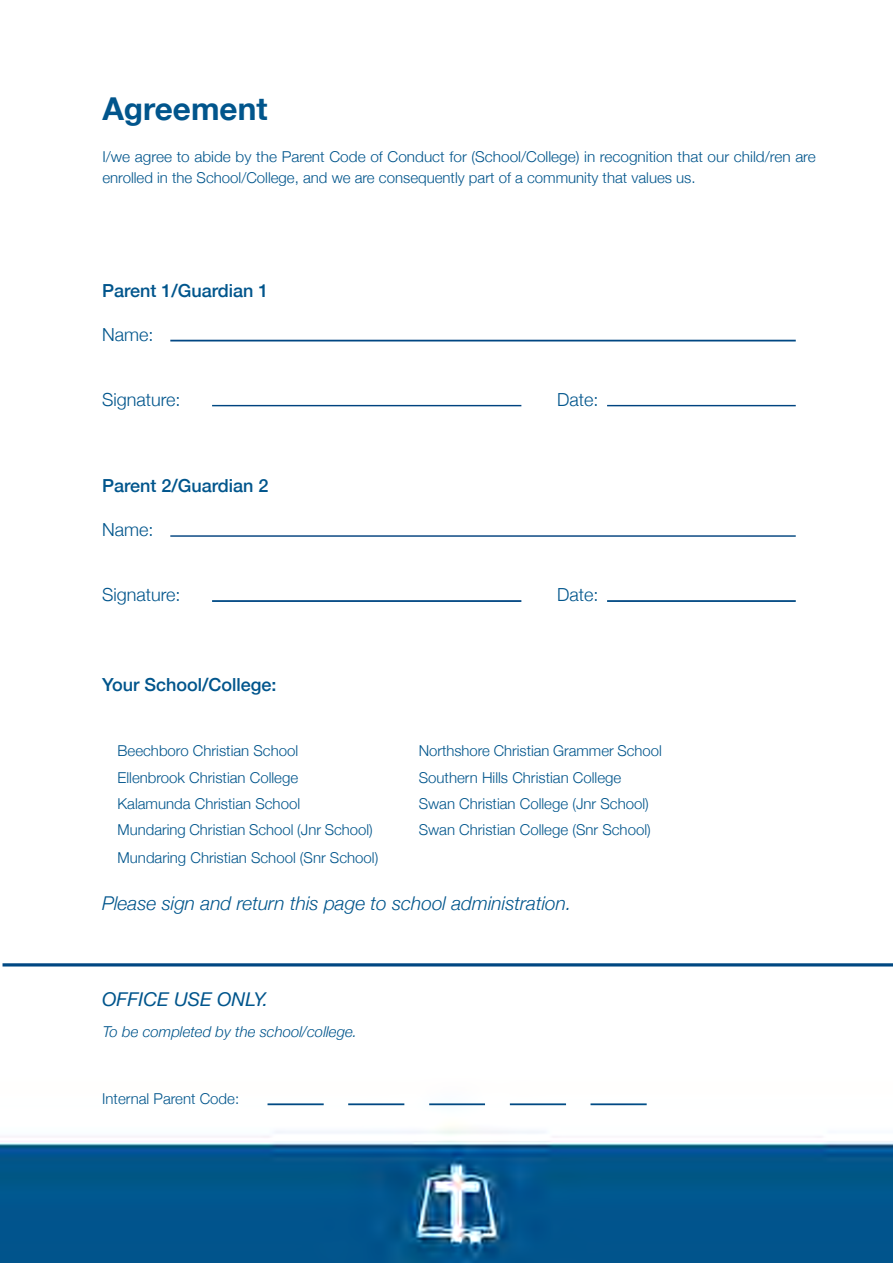
<style>
.page{position:relative;width:893px;height:1263px;background:#fff}
.page>*{position:absolute;margin:0;border:0;box-sizing:border-box;transform-origin:0 0}
.t1{font:700 31.5px "Helvetica Neue";color:#01558c}
.t2{font:italic 300 19.05px "Helvetica Neue";color:#01558c}
.t3{font:italic 19.05px "Helvetica Neue";color:#01558c}
.t4{font:500 18px "Helvetica Neue";color:#01558c}
.t5{font:300 18px "Helvetica Neue";color:#01558c}
.t6{font:300 15px/21.3px "Helvetica Neue";color:#01558c}
.t7{font:italic 300 15px "Helvetica Neue";color:#01558c}
</style>
<div class="page">
<img style="left:0;top:339px;width:893px;height:923px">
<h1 class="t1" style="left:102px;top:84px;width:167px">Agreement</h1>
<p class="t6" style="left:102px;top:145px;width:715px">I/we agree to abide by the Parent Code of Conduct for (School/College) in recognition that our child/ren are enrolled in the School/College, and we are consequently part of a community that values us.</p>
<p class="t4" style="left:102px;top:276px;width:168px">Parent 1/Guardian 1</p>
<p class="t5" style="left:102px;top:320px;width:53px">Name:</p>
<p class="t5" style="left:102px;top:385px;width:80px">Signature:</p>
<p class="t5" style="left:557px;top:385px;width:43px">Date:</p>
<p class="t4" style="left:102px;top:471px;width:168px">Parent 2/Guardian 2</p>
<p class="t5" style="left:102px;top:515px;width:53px">Name:</p>
<p class="t5" style="left:102px;top:580px;width:80px">Signature:</p>
<p class="t5" style="left:557px;top:580px;width:43px">Date:</p>
<p class="t4" style="left:102px;top:670px;width:176px">Your School/College:</p>
<p class="t6" style="left:118px;top:739px;width:182px">Beechboro Christian School</p>
<p class="t6" style="left:419px;top:739px;width:245px">Northshore Christian Grammer School</p>
<p class="t6" style="left:118px;top:763px;width:184px;line-height:26.7px">Ellenbrook Christian College<br>Kalamunda Christian School</p>
<p class="t6" style="left:419px;top:766px;width:204px">Southern Hills Christian College</p>
<p class="t6" style="left:419px;top:792px;width:232px">Swan Christian College (Jnr School)</p>
<p class="t6" style="left:118px;top:815px;width:262px;line-height:27.3px">Mundaring Christian School (Jnr School)<br>Mundaring Christian School (Snr School)</p>
<p class="t6" style="left:419px;top:818px;width:234px">Swan Christian College (Snr School)</p>
<p class="t2" style="left:102px;top:888px;width:471px">Please sign and return this page to school administration.</p>
<p class="t3" style="left:102px;top:986px;width:167px">OFFICE USE ONLY.</p>
<p class="t7" style="left:103px;top:1020px;width:255px">To be completed by the school/college.</p>
<p class="t6" style="left:102px;top:1087px;width:138px">Internal Parent Code:</p>
</div>
